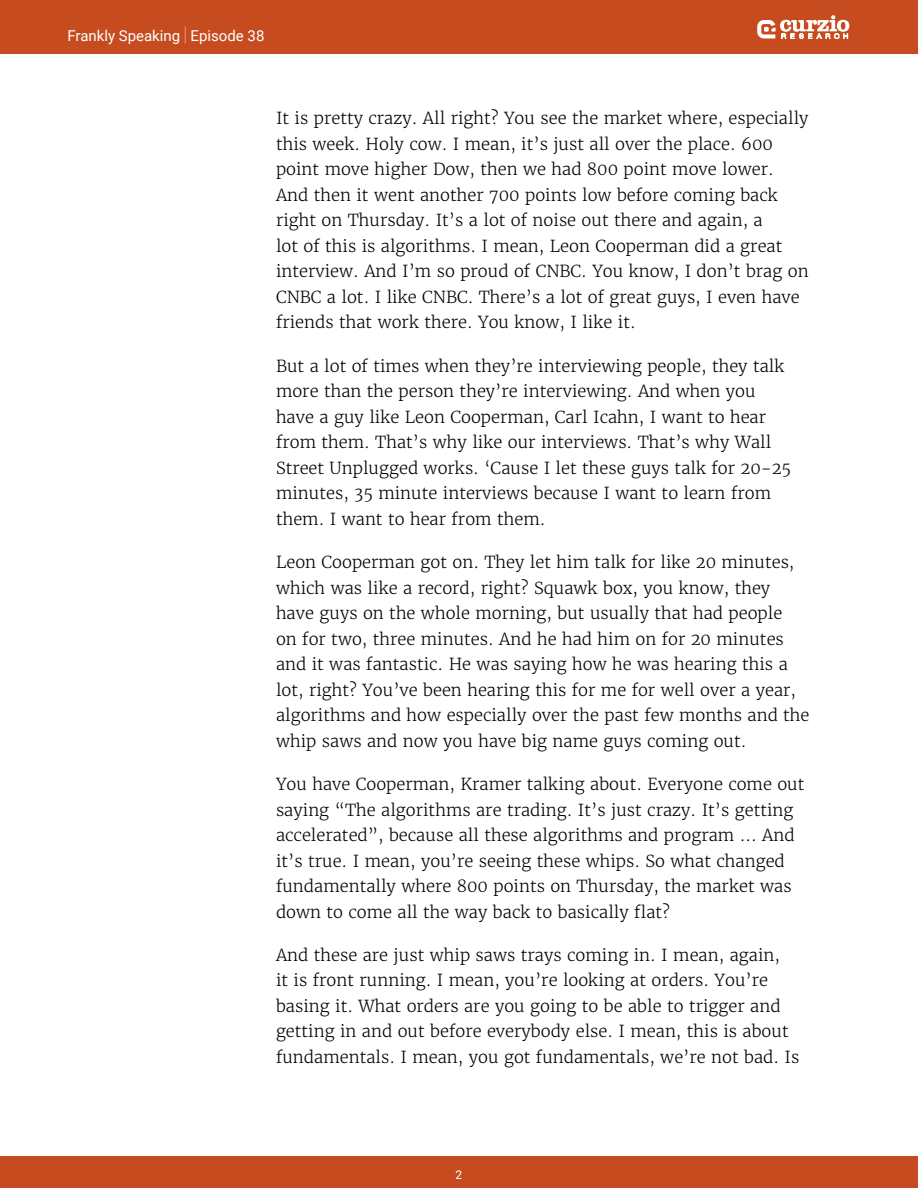
<style>
.page{position:relative;width:918px;height:1188px;background:#fff}
.page>*{position:absolute;margin:0;border:0;box-sizing:border-box;transform-origin:0 0}
.t1{font:300 16.5px/25.5px "Merriweather";color:#000}
.t2{font:15px "Roboto";color:#fff}
.t3{font:12px "Roboto";color:#fff}
.s1{font-weight:100;font-size:20.25px}
</style>
<div class="page">
<div style="left:0;top:1156px;width:918px;height:32px;background:#c64c20"></div>
<div style="left:0;top:0;width:918px;height:54px;background:#c64c20"></div>
<svg style="left:757px;top:15px;width:92px;height:24px"></svg>
<p class="t2" style="left:68px;top:25px;width:198px">Frankly Speaking <span class="s1">|</span> Episode 38</p>
<p class="t1" style="left:276px;top:106px;width:534px">It is pretty crazy. All right? You see the market where, especially this week. Holy cow. I mean, it’s just all over the place. 600 point move higher Dow, then we had 800 point move lower.<br>And then it went another 700 points low before coming back right on Thursday. It’s a lot of noise out there and again, a<br>lot of this is algorithms. I mean, Leon Cooperman did a great interview. And I’m so proud of CNBC. You know, I don’t brag on CNBC a lot. I like CNBC. There’s a lot of great guys, I even have friends that work there. You know, I like it.</p>
<p class="t1" style="left:276px;top:353px;width:517px">But a lot of times when they’re interviewing people, they talk more than the person they’re interviewing. And when you have a guy like Leon Cooperman, Carl Icahn, I want to hear from them. That’s why like our interviews. That’s why Wall Street Unplugged works. ‘Cause I let these guys talk for 20-25 minutes, 35 minute interviews because I want to learn from them. I want to hear from them.</p>
<p class="t1" style="left:276px;top:550px;width:535px">Leon Cooperman got on. They let him talk for like 20 minutes, which was like a record, right? Squawk box, you know, they have guys on the whole morning, but usually that had people<br>on for two, three minutes. And he had him on for 20 minutes and it was fantastic. He was saying how he was hearing this a lot, right? You’ve been hearing this for me for well over a year, algorithms and how especially over the past few months and the whip saws and now you have big name guys coming out.</p>
<p class="t1" style="left:276px;top:771px;width:530px">You have Cooperman, Kramer talking about. Everyone come out saying “The algorithms are trading. It’s just crazy. It’s getting accelerated”, because all these algorithms and program ... And it’s true. I mean, you’re seeing these whips. So what changed fundamentally where 800 points on Thursday, the market was down to come all the way back to basically flat?</p>
<p class="t1" style="left:276px;top:942px;width:525px">And these are just whip saws trays coming in. I mean, again,<br>it is front running. I mean, you’re looking at orders. You’re basing it. What orders are you going to be able to trigger and getting in and out before everybody else. I mean, this is about fundamentals. I mean, you got fundamentals, we’re not bad. Is</p>
<p class="t3" style="left:456px;top:1166px;width:8px">2</p>
</div>
